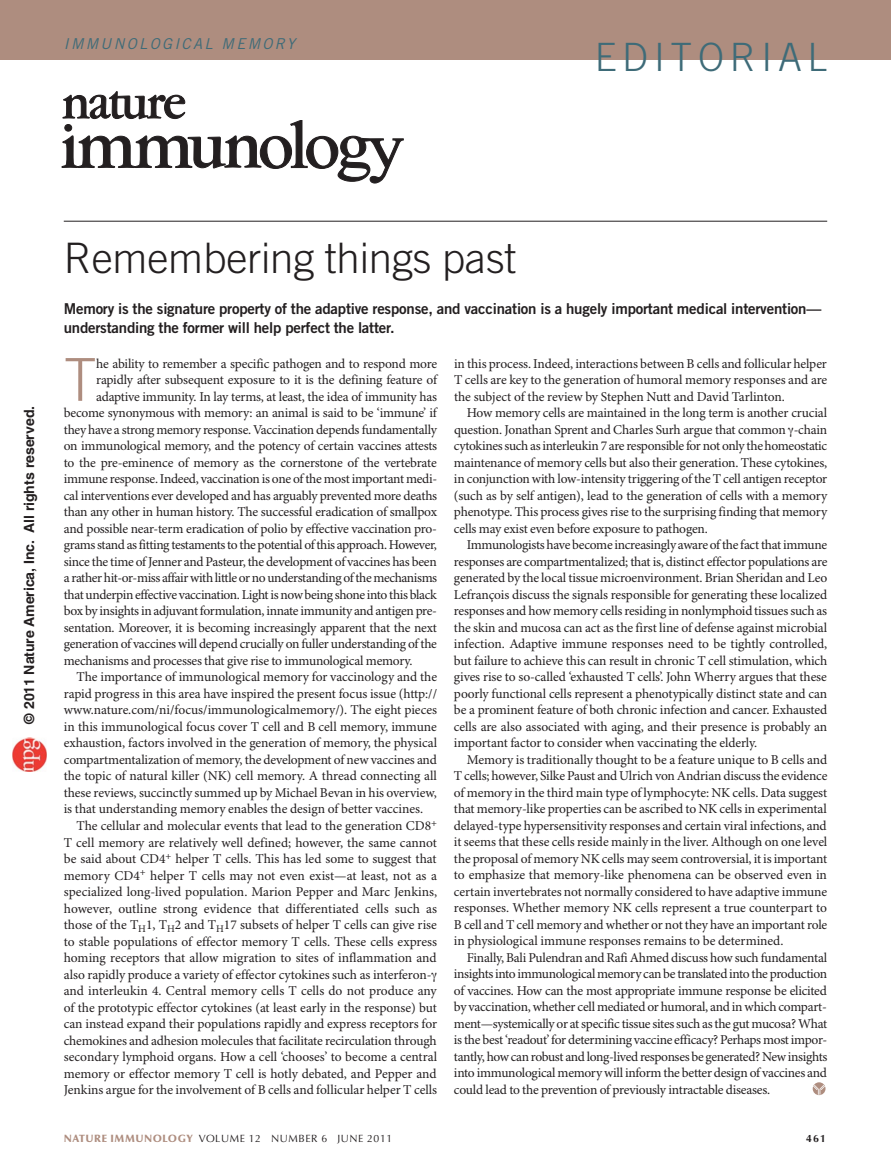
<style>
.page{position:relative;width:891px;height:1175px;background:#fff}
.page>*{position:absolute;margin:0;border:0;box-sizing:border-box;transform-origin:0 0}
.t1{font:300 59.25px "Trade Gothic LT Std";color:#ae8d7f}
.t2{font:300 42px "Trade Gothic LT Std";letter-spacing:-.005em;color:#231f20}
.t3{font:300 39px "Trade Gothic LT Std";letter-spacing:.145em;color:#3e6b78}
.t4{font:15px/19.5px "Trade Gothic LT Std Bd 2";letter-spacing:-.015em;color:#231f20}
.t5{font:italic 15px "Trade Gothic LT Std";letter-spacing:.15em;color:#3e6b78}
.t6{font:700 14.1px "Helvetica LT Std";color:#231f20}
.t7{font:13.5px/16.5px "Minion Pro";letter-spacing:-.01em;color:#231f20;text-align:justify}
.t8{font:13.5px "Minion Pro";letter-spacing:-.03em;color:#231f20}
.t9{font:10.5px "Optima LT Std";letter-spacing:.05em;color:#231f20}
.t10{font:700 10.5px "Optima LT Std";color:#231f20}
.s1{font-style:inherit}
.s2{font-weight:900;color:#ae8d7f}
</style>
<div class="page">
<div style="left:0;top:0;width:891px;height:60px;background:#ae8d7f"></div>
<svg style="left:62px;top:91px;width:342px;height:93px"></svg>
<hr style="left:64px;top:221px;width:763px;height:1px;background:#231f20">
<svg style="left:813px;top:1082px;width:13px;height:13px"></svg>
<svg style="left:813px;top:1084px;width:12px;height:10px"></svg>
<img style="left:12px;top:738px;width:34px;height:34px">
<p class="t5" style="left:64px;top:35px;width:233px">IMMUNOLOGICAL MEMORY</p>
<h3 class="t3" style="left:595px;top:34px;width:234px">editor ial</h3>
<p class="t6" style="left:21px;top:723px;width:319px;rotate:-90deg">© 201<span class="s1">1</span> Nature America, Inc. All rights reserved.</p>
<h2 class="t2" style="left:64px;top:233px;width:454px">Remembering things past</h2>
<p class="t4" style="left:64px;top:298px;width:759px">Memory is the signature property of the adaptive response, and vaccination is a hugely important medical intervention— understanding the former will help perfect the latter.</p>
<h1 class="t1" style="left:64px;top:344px;width:34px">T</h1>
<p class="t7" style="left:96px;top:356px;width:342px">he ability to remember a specific pathogen and to respond more</p>
<p class="t7" style="left:96px;top:372px;width:342px">rapidly after subsequent exposure to it is the defining feature of</p>
<p class="t7" style="left:96px;top:389px;width:342px">adaptive immunity. In lay terms, at least, the idea of immunity has</p>
<p class="t7" style="left:64px;top:405px;width:375px">become synonymous with memory: an animal is said to be ‘immune’ if</p>
<p class="t7" style="left:64px;top:422px;width:375px">they have a strong memory response. Vaccination depends fundamentally</p>
<p class="t7" style="left:64px;top:438px;width:375px">on immunological memory, and the potency of certain vaccines attests</p>
<p class="t7" style="left:64px;top:455px;width:374px">to the pre-eminence of memory as the cornerstone of the vertebrate</p>
<p class="t7" style="left:64px;top:471px;width:375px">immune response. Indeed, vaccination is one of the most important medi-</p>
<p class="t7" style="left:64px;top:488px;width:375px">cal interventions ever developed and has arguably prevented more deaths</p>
<p class="t7" style="left:64px;top:504px;width:375px">than any other in human history. The successful eradication of smallpox</p>
<p class="t7" style="left:64px;top:521px;width:375px">and possible near-term eradication of polio by effective vaccination pro-</p>
<p class="t8" style="left:64px;top:537px;width:375px">grams stand as fitting testaments to the potential of this approach. However,</p>
<p class="t7" style="left:64px;top:554px;width:375px">since the time of Jenner and Pasteur, the development of vaccines has been</p>
<p class="t8" style="left:64px;top:570px;width:375px">a rather hit-or-miss affair with little or no understanding of the mechanisms</p>
<p class="t8" style="left:64px;top:586px;width:375px">that underpin effective vaccination. Light is now being shone into this black</p>
<p class="t7" style="left:64px;top:603px;width:375px">box by insights in adjuvant formulation, innate immunity and antigen pre-</p>
<p class="t7" style="left:64px;top:620px;width:375px">sentation. Moreover, it is becoming increasingly apparent that the next</p>
<p class="t7" style="left:64px;top:636px;width:375px">generation of vaccines will depend crucially on fuller understanding of the</p>
<p class="t7" style="left:64px;top:653px;width:350px">mechanisms and processes that give rise to immunological memory.</p>
<p class="t7" style="left:77px;top:669px;width:362px">The importance of immunological memory for vaccinology and the</p>
<p class="t7" style="left:64px;top:686px;width:375px">rapid progress in this area have inspired the present focus issue (http://</p>
<p class="t7" style="left:64px;top:702px;width:375px">www.nature.com/ni/focus/immunologicalmemory/). The eight pieces</p>
<p class="t7" style="left:64px;top:719px;width:375px">in this immunological focus cover T cell and B cell memory, immune</p>
<p class="t7" style="left:64px;top:735px;width:375px">exhaustion, factors involved in the generation of memory, the physical</p>
<p class="t7" style="left:64px;top:752px;width:375px">compartmentalization of memory, the development of new vaccines and</p>
<p class="t7" style="left:64px;top:768px;width:375px">the topic of natural killer (NK) cell memory. A thread connecting all</p>
<p class="t7" style="left:64px;top:785px;width:375px">these reviews, succinctly summed up by Michael Bevan in his overview,</p>
<p class="t7" style="left:64px;top:801px;width:361px">is that understanding memory enables the design of better vaccines.</p>
<p class="t7" style="left:77px;top:818px;width:362px">The cellular and molecular events that lead to the generation CD8<sup>+</sup></p>
<p class="t7" style="left:64px;top:834px;width:375px">T cell memory are relatively well defined; however, the same cannot</p>
<p class="t7" style="left:64px;top:851px;width:374px">be said about CD4<sup>+</sup> helper T cells. This has led some to suggest that</p>
<p class="t7" style="left:64px;top:867px;width:375px">memory CD4<sup>+</sup> helper T cells may not even exist—at least, not as a</p>
<p class="t7" style="left:64px;top:884px;width:375px">specialized long-lived population. Marion Pepper and Marc Jenkins,</p>
<p class="t7" style="left:64px;top:900px;width:375px">however, outline strong evidence that differentiated cells such as</p>
<p class="t7" style="left:64px;top:917px;width:375px">those of the T<sub>H</sub>1, T<sub>H</sub>2 and T<sub>H</sub>17 subsets of helper T cells can give rise</p>
<p class="t7" style="left:64px;top:933px;width:375px">to stable populations of effector memory T cells. These cells express</p>
<p class="t7" style="left:64px;top:950px;width:374px">homing receptors that allow migration to sites of inflammation and</p>
<p class="t7" style="left:64px;top:966px;width:369px">also rapidly produce a variety of effector cytokines such as interferon-</p>
<p class="t7" style="left:64px;top:983px;width:375px">and interleukin 4. Central memory cells T cells do not produce any</p>
<p class="t7" style="left:64px;top:999px;width:375px">of the prototypic effector cytokines (at least early in the response) but</p>
<p class="t7" style="left:64px;top:1016px;width:375px">can instead expand their populations rapidly and express receptors for</p>
<p class="t7" style="left:64px;top:1032px;width:375px">chemokines and adhesion molecules that facilitate recirculation through</p>
<p class="t7" style="left:64px;top:1049px;width:375px">secondary lymphoid organs. How a cell ‘chooses’ to become a central</p>
<p class="t7" style="left:64px;top:1065px;width:374px">memory or effector memory T cell is hotly debated, and Pepper and</p>
<p class="t7" style="left:64px;top:1082px;width:375px">Jenkins argue for the involvement of B cells and follicular helper T cells</p>
<p class="t7" style="left:454px;top:356px;width:375px">in this process. Indeed, interactions between B cells and follicular helper T cells are key to the generation of humoral memory responses and are the subject of the review by Stephen Nutt and David Tarlinton.</p>
<p class="t7" style="left:454px;top:405px;width:375px;text-indent:13px">How memory cells are maintained in the long term is another crucial question. Jonathan Sprent and Charles Surh argue that common -chain cytokines such as interleukin 7 are responsible for not only the homeostatic maintenance of memory cells but also their generation. These cytokines, in conjunction with low-intensity triggering of the T cell antigen receptor (such as by self antigen), lead to the generation of cells with a memory phenotype. This process gives rise to the surprising finding that memory cells may exist even before exposure to pathogen.</p>
<p class="t7" style="left:454px;top:537px;width:375px;text-indent:13px">Immunologists have become increasingly aware of the fact that immune responses are compartmentalized; that is, distinct effector populations are generated by the local tissue microenvironment. Brian Sheridan and Leo Lefrançois discuss the signals responsible for generating these localized responses and how memory cells residing in nonlymphoid tissues such as the skin and mucosa can act as the first line of defense against microbial infection. Adaptive immune responses need to be tightly controlled, but failure to achieve this can result in chronic T cell stimulation, which gives rise to so-called ‘exhausted T cells’. John Wherry argues that these poorly functional cells represent a phenotypically distinct state and can be a prominent feature of both chronic infection and cancer. Exhausted cells are also associated with aging, and their presence is probably an important factor to consider when vaccinating the elderly.</p>
<p class="t7" style="left:454px;top:752px;width:375px;text-indent:13px">Memory is traditionally thought to be a feature unique to B cells and T cells; however, Silke Paust and Ulrich von Andrian discuss the evidence of memory in the third main type of lymphocyte: NK cells. Data suggest that memory-like properties can be ascribed to NK cells in experimental delayed-type hypersensitivity responses and certain viral infections, and it seems that these cells reside mainly in the liver. Although on one level the proposal of memory NK cells may seem controversial, it is important to emphasize that memory-like phenomena can be observed even in certain invertebrates not normally considered to have adaptive immune responses. Whether memory NK cells represent a true counterpart to B cell and T cell memory and whether or not they have an important role in physiological immune responses remains to be determined.</p>
<p class="t7" style="left:454px;top:950px;width:375px;text-indent:13px">Finally, Bali Pulendran and Rafi Ahmed discuss how such fundamental insights into immunological memory can be translated into the production of vaccines. How can the most appropriate immune response be elicited by vaccination, whether cell mediated or humoral, and in which compart&shy;ment—systemically or at specific tissue sites such as the gut mucosa? What is the best ‘readout’ for determining vaccine efficacy? Perhaps most impor&shy;tantly, how can robust and long-lived responses be generated? New insights into immunological memory will inform the better design of vaccines and could lead to the prevention of previously intractable diseases.</p>
<p class="t9" style="left:64px;top:1132px;width:286px"><span class="s2">NATURE IMMUNOLOGY</span> VOLUME 12 NUMBER 6 JUNE</p>
<p class="t9" style="left:367px;top:1132px;width:26px">2011</p>
<p class="t10" style="left:806px;top:1132px;width:21px">461</p>
</div>
